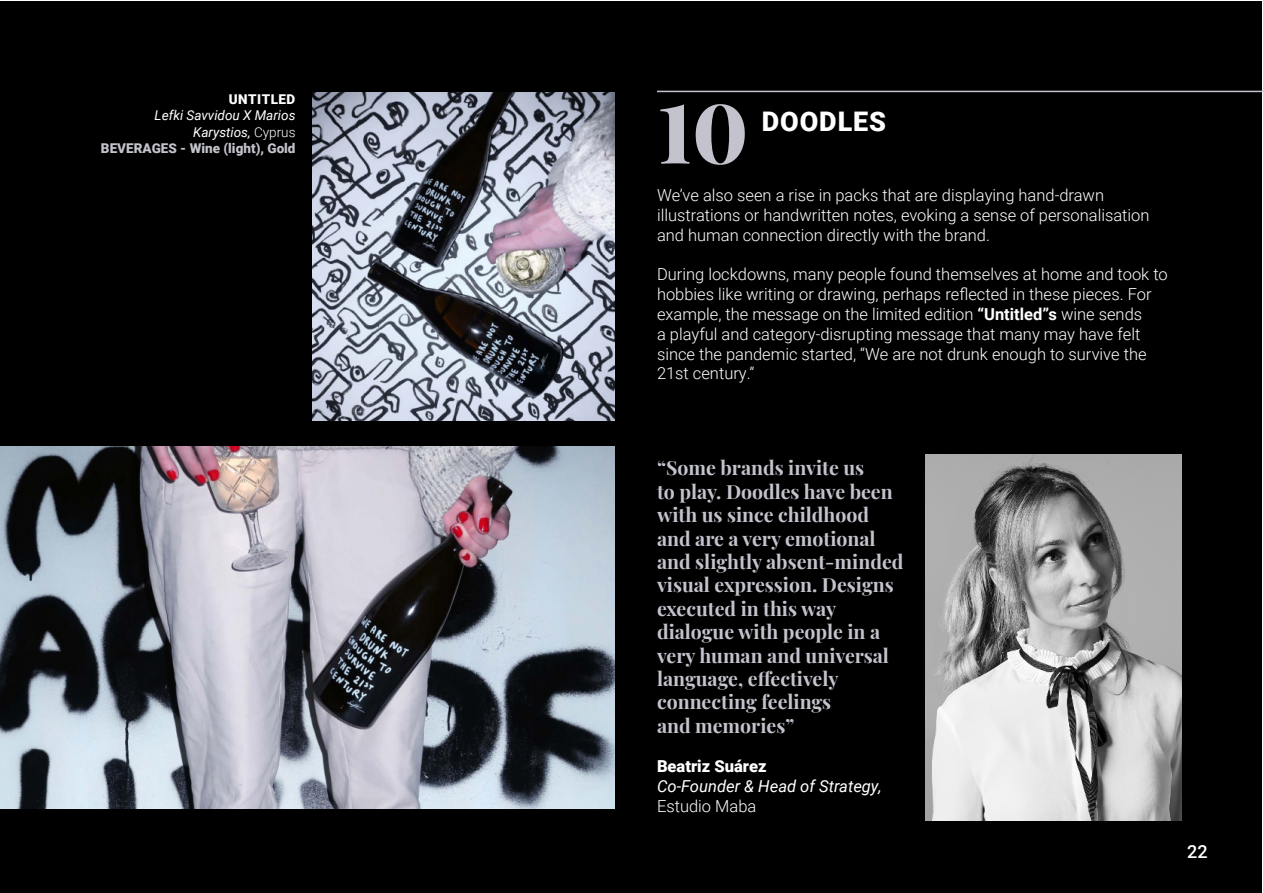
<style>
.page{position:relative;width:1263px;height:893px;background:#fff}
.page>*{position:absolute;margin:0;border:0;box-sizing:border-box;transform-origin:0 0}
.t1{font:900 82.5px "Playfair Display";color:#c3c3cd}
.t2{font:900 27px "Roboto";letter-spacing:.035em;color:#fff}
.t3{font:700 19.5px/23.4px "Playfair Display";color:#c3c3cd}
.t4{font:500 18px "Roboto";color:#fff}
.t5{font:300 16.5px/19.8px "Roboto";color:#fff}
.t6{font:italic 16.5px "Roboto";color:#fff}
.t7{font:900 16.5px "Roboto";color:#fff}
.t8{font:italic 13.5px/16.5px "Roboto";color:#fff;text-align:right}
.t9{font:900 13.5px "Roboto";letter-spacing:.035em;color:#fff}
.s1{font-weight:300;font-style:normal}
.s2{font-weight:900;font-style:normal;color:#c3c3cd}
.s3{font-weight:700}
</style>
<div class="page">
<div style="left:1px;top:1px;width:1261px;height:891px;background:#000"></div>
<img style="left:926px;top:454px;width:255px;height:366px">
<hr style="left:657px;top:91px;width:606px;height:1px;background:#c3c3cd">
<img style="left:313px;top:92px;width:301px;height:329px">
<img style="left:0;top:446px;width:614px;height:362px">
<p class="t9" style="left:229px;top:93px;width:68px">UNTITLED</p>
<p class="t8" style="left:101px;top:109px;width:196px">Lefki Savvidou X Marios<br>Karystios, <span class="s1">Cyprus<br></span><span class="s2">BEVERAGES - Wine (light), Gold</span></p>
<h1 class="t1" style="left:658px;top:67px;width:92px">10</h1>
<h2 class="t2" style="left:762px;top:110px;width:126px">DOODLES</h2>
<p class="t5" style="left:657px;top:185px;width:494px">We’ve also seen a rise in packs that are displaying hand-drawn illustrations or handwritten notes, evoking a sense of personalisation and human connection directly with the brand.</p>
<p class="t5" style="left:657px;top:264px;width:512px">During lockdowns, many people found themselves at home and took to hobbies like writing or drawing, perhaps reflected in these pieces. For example, the message on the limited edition <span class="s3">“Untitled”s</span> wine sends<br>a playful and category-disrupting message that many may have felt since the pandemic started, “We are not drunk enough to survive the 21st century.”</p>
<p class="t3" style="left:657px;top:457px;width:248px">“Some brands invite us<br>to play. Doodles have been with us since childhood and are a very emotional and slightly absent-minded visual expression. Designs executed in this way dialogue with people in a very human and universal language, effectively connecting feelings<br>and memories”</p>
<p class="t7" style="left:657px;top:759px;width:111px">Beatriz Suárez</p>
<p class="t6" style="left:657px;top:780px;width:226px">Co-Founder &amp; Head of Strategy,</p>
<p class="t5" style="left:657px;top:796px;width:101px">Estudio Maba</p>
<p class="t4" style="left:1187px;top:841px;width:22px">22</p>
</div>
